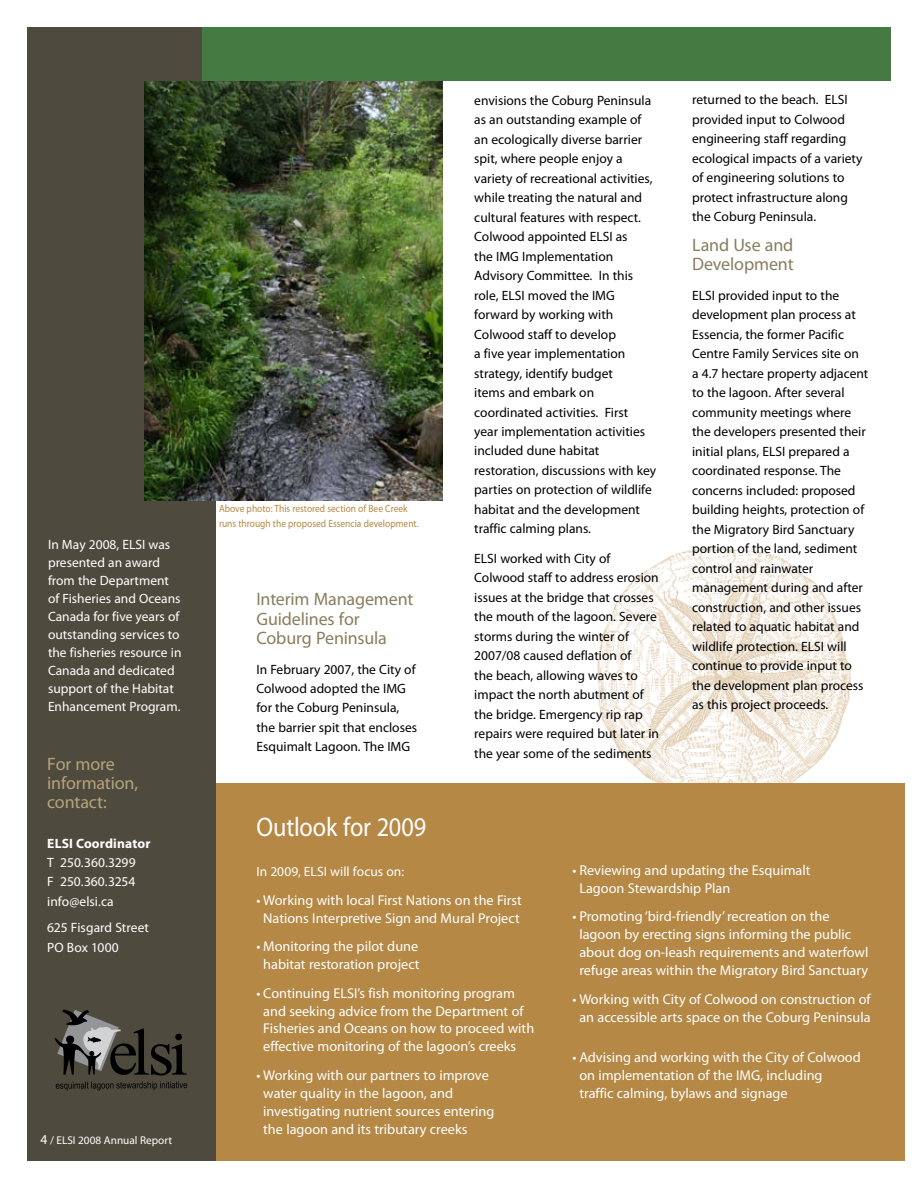
<style>
.page{position:relative;width:918px;height:1188px;background:#fff}
.page>*{position:absolute;margin:0;border:0;box-sizing:border-box;transform-origin:0 0}
.t1{font:27px "Myriad Pro";letter-spacing:-.01em;color:#fff;scale:.9 1}
.t2{font:18px/19.5px "Myriad Pro";letter-spacing:-.005em;color:#887e5d}
.t3{font:18px/19.5px "Myriad Pro";letter-spacing:-.005em;color:#b4a47a}
.t4{font:14.25px/18px "Myriad Pro";color:#fff}
.t5{font:13.5px/19.5px "Myriad Pro";color:#000}
.t6{font:13.5px/18px "Myriad Pro";color:#fff}
.t7{font:700 13.5px "Myriad Pro";letter-spacing:.01em;color:#fff}
.t8{font:11.25px "Myriad Pro";color:#fff}
.t9{font:10.5px/15px "Myriad Pro";color:#b58845;scale:.9 1}
.s1{font-size:13.5px}
</style>
<div class="page">
<img style="left:597px;top:548px;width:254px;height:235px">
<div style="left:27px;top:27px;width:189px;height:1134px;background:#4f4a3e"></div>
<div style="left:202px;top:27px;width:689px;height:54px;background:#457b42"></div>
<div style="left:216px;top:783px;width:688px;height:378px;background:#b58845"></div>
<svg style="left:55px;top:1010px;width:132px;height:80px"></svg>
<img style="left:144px;top:81px;width:298px;height:419px">
<p class="t6" style="left:48px;top:535px;width:135px">In May 2008, ELSI was presented an award from the Department of Fisheries and Oceans<br>Canada for five years of outstanding services to the fisheries resource in<br>Canada and dedicated support of the Habitat<br>Enhancement Program.</p>
<h2 class="t3" style="left:47px;top:753px;width:92px">For more information, contact:</h2>
<p class="t7" style="left:47px;top:834px;width:105px">ELSI Coordinator</p>
<p class="t6" style="left:47px;top:853px;width:90px;line-height:19.5px;text-align:justify">T 250.360.3299<br>F 250.360.3254 info@elsi.ca</p>
<p class="t6" style="left:47px;top:918px;width:103px;line-height:19.5px">625 Fisgard Street<br>PO Box 1000</p>
<p class="t8" style="left:40px;top:1133px;width:133px"><span class="s1">4</span> / ELSI 2008 Annual Report</p>
<p class="t9" style="left:219px;top:500px;width:223px">Above photo: This restored section of Bee Creek runs through the proposed Essencia development.</p>
<h2 class="t2" style="left:256px;top:589px;width:158px">Interim Management<br>Guidelines for<br>Coburg Peninsula</h2>
<p class="t5" style="left:256px;top:659px;width:162px">In February 2007, the City of<br>Colwood adopted the IMG for the Coburg Peninsula, the barrier spit that encloses<br>Esquimalt Lagoon. The IMG</p>
<p class="t5" style="left:474px;top:90px;width:183px">envisions the Coburg Peninsula as an outstanding example of an ecologically diverse barrier spit, where people enjoy a variety of recreational activities, while treating the natural and cultural features with respect.<br>Colwood appointed ELSI as<br>the IMG Implementation<br>Advisory Committee. In this role, ELSI moved the IMG forward by working with<br>Colwood staff to develop<br>a five year implementation strategy, identify budget<br>items and embark on coordinated activities. First<br>year implementation activities included dune habitat restoration, discussions with key parties on protection of wildlife habitat and the development traffic calming plans.</p>
<p class="t5" style="left:474px;top:548px;width:186px">ELSI worked with City of<br>Colwood staff to address erosion issues at the bridge that crosses the mouth of the lagoon. Severe storms during the winter of<br>2007/08 caused deflation of<br>the beach, allowing waves to impact the north abutment of the bridge. Emergency rip rap repairs were required but later in the year some of the sediments</p>
<p class="t5" style="left:692px;top:90px;width:172px">returned to the beach. ELSI provided input to Colwood engineering staff regarding ecological impacts of a variety of engineering solutions to protect infrastructure along the Coburg Peninsula.</p>
<h2 class="t2" style="left:692px;top:235px;width:103px">Land Use and<br>Development</h2>
<p class="t5" style="left:692px;top:285px;width:178px">ELSI provided input to the development plan process at<br>Essencia, the former Pacific<br>Centre Family Services site on a 4.7 hectare property adjacent to the lagoon. After several community meetings where the developers presented their initial plans, ELSI prepared a coordinated response. The concerns included: proposed building heights, protection of the Migratory Bird Sanctuary portion of the land, sediment control and rainwater management during and after construction, and other issues related to aquatic habitat and wildlife protection. ELSI will continue to provide input to the development plan process as this project proceeds.</p>
<h1 class="t1" style="left:256px;top:811px;width:190px">Outlook for 2009</h1>
<p class="t6" style="left:256px;top:862px;width:149px">In 2009, ELSI will focus on:</p>
<p class="t4" style="left:256px;top:891px;width:267px;text-align:center">• Working with local First Nations on the First<br>Nations Interpretive Sign and Mural Project</p>
<p class="t4" style="left:256px;top:937px;width:165px;text-align:center">• Monitoring the pilot dune habitat restoration project</p>
<p class="t4" style="left:263px;top:984px;width:273px;text-indent:-7px">• Continuing ELSI’s fish monitoring program and seeking advice from the Department of Fisheries and Oceans on how to proceed with effective monitoring of the lagoon’s creeks</p>
<p class="t4" style="left:263px;top:1066px;width:233px;text-indent:-7px">• Working with our partners to improve water quality in the lagoon, and investigating nutrient sources entering the lagoon and its tributary creeks</p>
<p class="t4" style="left:579px;top:861px;width:233px;text-indent:-7px">• Reviewing and updating the Esquimalt<br>Lagoon Stewardship Plan</p>
<p class="t4" style="left:579px;top:907px;width:291px;text-indent:-7px">• Promoting ‘bird-friendly’ recreation on the lagoon by erecting signs informing the public about dog on-leash requirements and waterfowl refuge areas within the Migratory Bird Sanctuary</p>
<p class="t4" style="left:573px;top:990px;width:300px;text-align:center">• Working with City of Colwood on construction of an accessible arts space on the Coburg Peninsula</p>
<p class="t4" style="left:579px;top:1048px;width:283px;text-indent:-7px">• Advising and working with the City of Colwood on implementation of the IMG, including<br>traffic calming, bylaws and signage</p>
</div>
